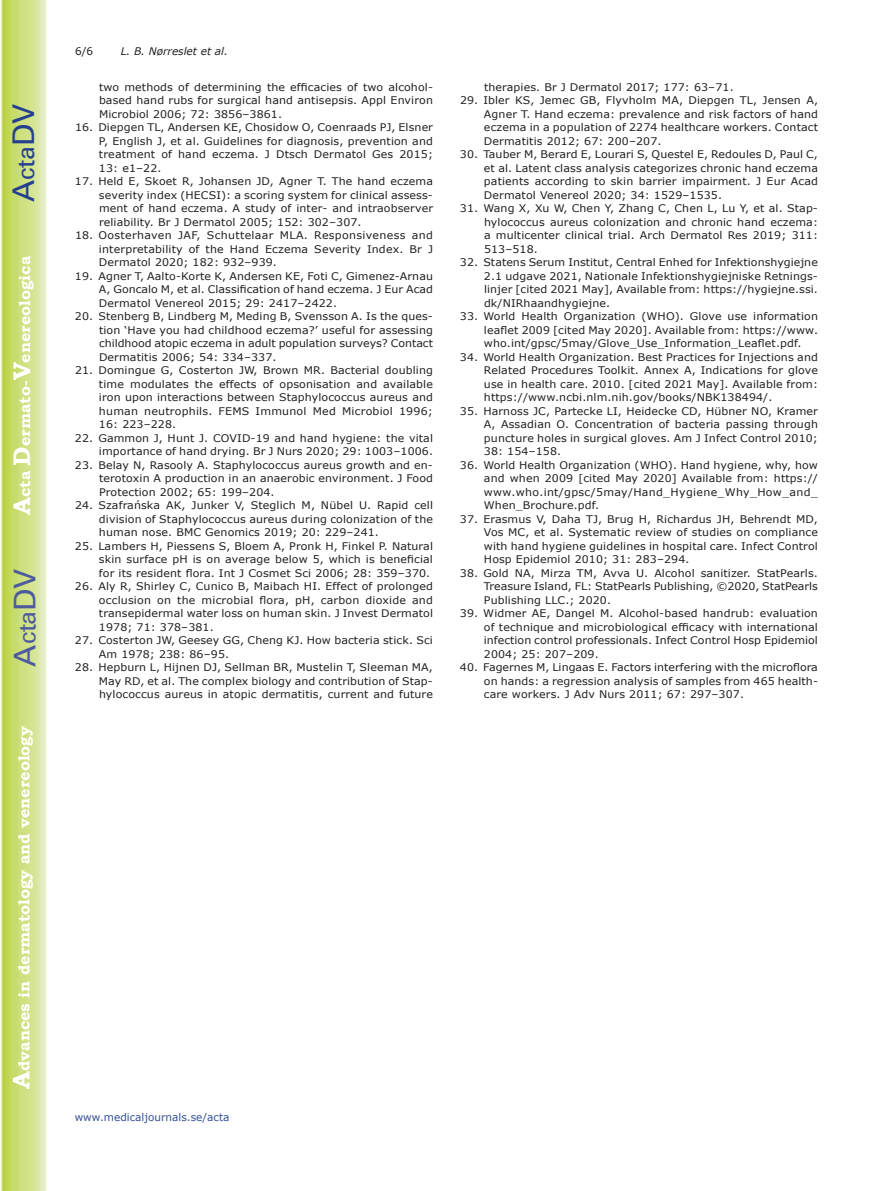
<style>
.page{position:relative;width:893px;height:1191px;background:#fff}
.page>*{position:absolute;margin:0;border:0;box-sizing:border-box;transform-origin:0 0}
.t1{font:30px "Univers";color:#4d5a9e}
.t2{font:30px "Univers";color:#253f8e}
.t3{font:700 15.75px "Bookman Old Style";color:#fff}
.t4{font:10.5px/13.5px "Verdana";letter-spacing:.01em;color:#231f20;text-align:justify;scale:1.05 1}
.t5{font:10.5px "Verdana";color:#324f95}
.t6{font:italic 10.5px "Verdana";color:#231f20}
.t7{font:10.5px "Verdana";letter-spacing:.01em;color:#231f20}
.s1{font-size:24px}
</style>
<div class="page">
<svg style="left:1px;top:0;width:45px;height:1191px;background:#cfe084"></svg>
<h1 class="t2" style="left:6px;top:202px;width:100px;rotate:-90deg">A<span class="s1">cta</span>DV</h1>
<h2 class="t3" style="left:15px;top:515px;width:260px;rotate:-90deg"><span class="s1">A</span>cta <span class="s1">D</span>ermato-<span class="s1">V</span>enereologica</h2>
<h1 class="t1" style="left:7px;top:666px;width:100px;rotate:-90deg">A<span class="s1">cta</span>DV</h1>
<h2 class="t3" style="left:15px;top:1088px;width:364px;rotate:-90deg"><span class="s1">A</span>dvances in dermatology and venereology</h2>
<p class="t7" style="left:75px;top:44px;width:20px">6/6</p>
<p class="t6" style="left:121px;top:44px;width:109px">L. B. Nørreslet et al.</p>
<p class="t4" style="left:99px;top:80px;width:320px">two methods of determining the efficacies of two alcohol&shy;based hand rubs for surgical hand antisepsis. Appl Environ Microbiol 2006; 72: 3856–3861.</p>
<p class="t4" style="left:99px;top:121px;width:320px;text-indent:-24px">16. Diepgen TL, Andersen KE, Chosidow O, Coenraads PJ, Elsner P, English J, et al. Guidelines for diagnosis, prevention and treatment of hand eczema. J Dtsch Dermatol Ges 2015; 13: e1–22.</p>
<p class="t4" style="left:99px;top:175px;width:320px;text-indent:-24px">17. Held E, Skoet R, Johansen JD, Agner T. The hand eczema severity index (HECSI): a scoring system for clinical assess&shy;ment of hand eczema. A study of inter- and intraobserver reliability. Br J Dermatol 2005; 152: 302–307.</p>
<p class="t4" style="left:99px;top:229px;width:320px;text-indent:-24px">18. Oosterhaven JAF, Schuttelaar MLA. Responsiveness and interpretability of the Hand Eczema Severity Index. Br J Dermatol 2020; 182: 932–939.</p>
<p class="t4" style="left:99px;top:269px;width:320px;text-indent:-24px">19. Agner T, Aalto-Korte K, Andersen KE, Foti C, Gimenez-Arnau A, Goncalo M, et al. Classification of hand eczema. J Eur Acad Dermatol Venereol 2015; 29: 2417–2422.</p>
<p class="t4" style="left:99px;top:310px;width:320px;text-indent:-24px">20. Stenberg B, Lindberg M, Meding B, Svensson A. Is the ques&shy;tion ‘Have you had childhood eczema?’ useful for assessing childhood atopic eczema in adult population surveys? Contact Dermatitis 2006; 54: 334–337.</p>
<p class="t4" style="left:99px;top:364px;width:320px;text-indent:-24px">21. Domingue G, Costerton JW, Brown MR. Bacterial doubling time modulates the effects of opsonisation and available iron upon interactions between Staphylococcus aureus and human neutrophils. FEMS Immunol Med Microbiol 1996; 16: 223–228.</p>
<p class="t4" style="left:75px;top:431px;width:342px;text-align:right">22. Gammon J, Hunt J. COVID-19 and hand hygiene: the vital importance of hand drying. Br J Nurs 2020; 29: 1003–1006.</p>
<p class="t4" style="left:99px;top:458px;width:320px;text-indent:-24px">23. Belay N, Rasooly A. Staphylococcus aureus growth and en&shy;terotoxin A production in an anaerobic environment. J Food Protection 2002; 65: 199–204.</p>
<p class="t4" style="left:99px;top:499px;width:320px;text-indent:-24px">24. Szafrańska AK, Junker V, Steglich M, Nübel U. Rapid cell division of Staphylococcus aureus during colonization of the human nose. BMC Genomics 2019; 20: 229–241.</p>
<p class="t4" style="left:99px;top:539px;width:320px;text-indent:-24px">25. Lambers H, Piessens S, Bloem A, Pronk H, Finkel P. Natural skin surface pH is on average below 5, which is beneficial for its resident flora. Int J Cosmet Sci 2006; 28: 359–370.</p>
<p class="t4" style="left:99px;top:580px;width:320px;text-indent:-24px">26. Aly R, Shirley C, Cunico B, Maibach HI. Effect of prolonged occlusion on the microbial flora, pH, carbon dioxide and transepidermal water loss on human skin. J Invest Dermatol 1978; 71: 378–381.</p>
<p class="t4" style="left:99px;top:634px;width:320px;text-indent:-24px">27. Costerton JW, Geesey GG, Cheng KJ. How bacteria stick. Sci<br>Am 1978; 238: 86–95.</p>
<p class="t4" style="left:99px;top:661px;width:320px;text-indent:-24px">28. Hepburn L, Hijnen DJ, Sellman BR, Mustelin T, Sleeman MA, May RD, et al. The complex biology and contribution of Stap&shy;hylococcus aureus in atopic dermatitis, current and future</p>
<p class="t4" style="left:484px;top:80px;width:239px">therapies. Br J Dermatol 2017; 177: 63–71.</p>
<p class="t4" style="left:484px;top:94px;width:320px;text-indent:-24px">29. Ibler KS, Jemec GB, Flyvholm MA, Diepgen TL, Jensen A, Agner T. Hand eczema: prevalence and risk factors of hand eczema in a population of 2274 healthcare workers. Contact Dermatitis 2012; 67: 200–207.</p>
<p class="t4" style="left:484px;top:148px;width:320px;text-indent:-24px">30. Tauber M, Berard E, Lourari S, Questel E, Redoules D, Paul C, et al. Latent class analysis categorizes chronic hand eczema patients according to skin barrier impairment. J Eur Acad Dermatol Venereol 2020; 34: 1529–1535.</p>
<p class="t4" style="left:484px;top:202px;width:320px;text-indent:-24px">31. Wang X, Xu W, Chen Y, Zhang C, Chen L, Lu Y, et al. Stap&shy;hylococcus aureus colonization and chronic hand eczema: a multicenter clinical trial. Arch Dermatol Res 2019; 311:<br>513–518.</p>
<p class="t4" style="left:484px;top:256px;width:320px;text-indent:-24px">32. Statens Serum Institut, Central Enhed for Infektionshygiejne 2.1 udgave 2021, Nationale Infektionshygiejniske Retnings&shy;linjer [cited 2021 May], Available from: https://hygiejne.ssi. dk/NIRhaandhygiejne.</p>
<p class="t4" style="left:484px;top:310px;width:320px;text-indent:-24px">33. World Health Organization (WHO). Glove use information leaflet 2009 [cited May 2020]. Available from: https://www. who.int/gpsc/5may/Glove_Use_Information_Leaflet.pdf.</p>
<p class="t4" style="left:484px;top:350px;width:320px;text-indent:-24px">34. World Health Organization. Best Practices for Injections and Related Procedures Toolkit. Annex A, Indications for glove use in health care. 2010. [cited 2021 May]. Available from: https://www.ncbi.nlm.nih.gov/books/NBK138494/.</p>
<p class="t4" style="left:484px;top:404px;width:320px;text-indent:-24px">35. Harnoss JC, Partecke LI, Heidecke CD, Hübner NO, Kramer A, Assadian O. Concentration of bacteria passing through puncture holes in surgical gloves. Am J Infect Control 2010; 38: 154–158.</p>
<p class="t4" style="left:484px;top:458px;width:320px;text-indent:-24px">36. World Health Organization (WHO). Hand hygiene, why, how and when 2009 [cited May 2020] Available from: https:// www.who.int/gpsc/5may/Hand_Hygiene_Why_How_and_ When_Brochure.pdf.</p>
<p class="t4" style="left:484px;top:512px;width:320px;text-indent:-24px">37. Erasmus V, Daha TJ, Brug H, Richardus JH, Behrendt MD, Vos MC, et al. Systematic review of studies on compliance with hand hygiene guidelines in hospital care. Infect Control Hosp Epidemiol 2010; 31: 283–294.</p>
<p class="t4" style="left:484px;top:566px;width:320px;text-indent:-24px">38. Gold NA, Mirza TM, Avva U. Alcohol sanitizer. StatPearls.<br>Treasure Island, FL: StatPearls Publishing, ©2020, StatPearls Publishing LLC.; 2020.</p>
<p class="t4" style="left:484px;top:607px;width:320px;text-indent:-24px">39. Widmer AE, Dangel M. Alcohol-based handrub: evaluation of technique and microbiological efficacy with international infection control professionals. Infect Control Hosp Epidemiol 2004; 25: 207–209.</p>
<p class="t4" style="left:484px;top:661px;width:320px;text-align:left;text-indent:-24px">40. Fagernes M, Lingaas E. Factors interfering with the microflora on hands: a regression analysis of samples from 465 health&shy;care workers. J Adv Nurs 2011; 67: 297–307.</p>
<p class="t5" style="left:75px;top:1110px;width:156px">www.medicaljournals.se/acta</p>
</div>
